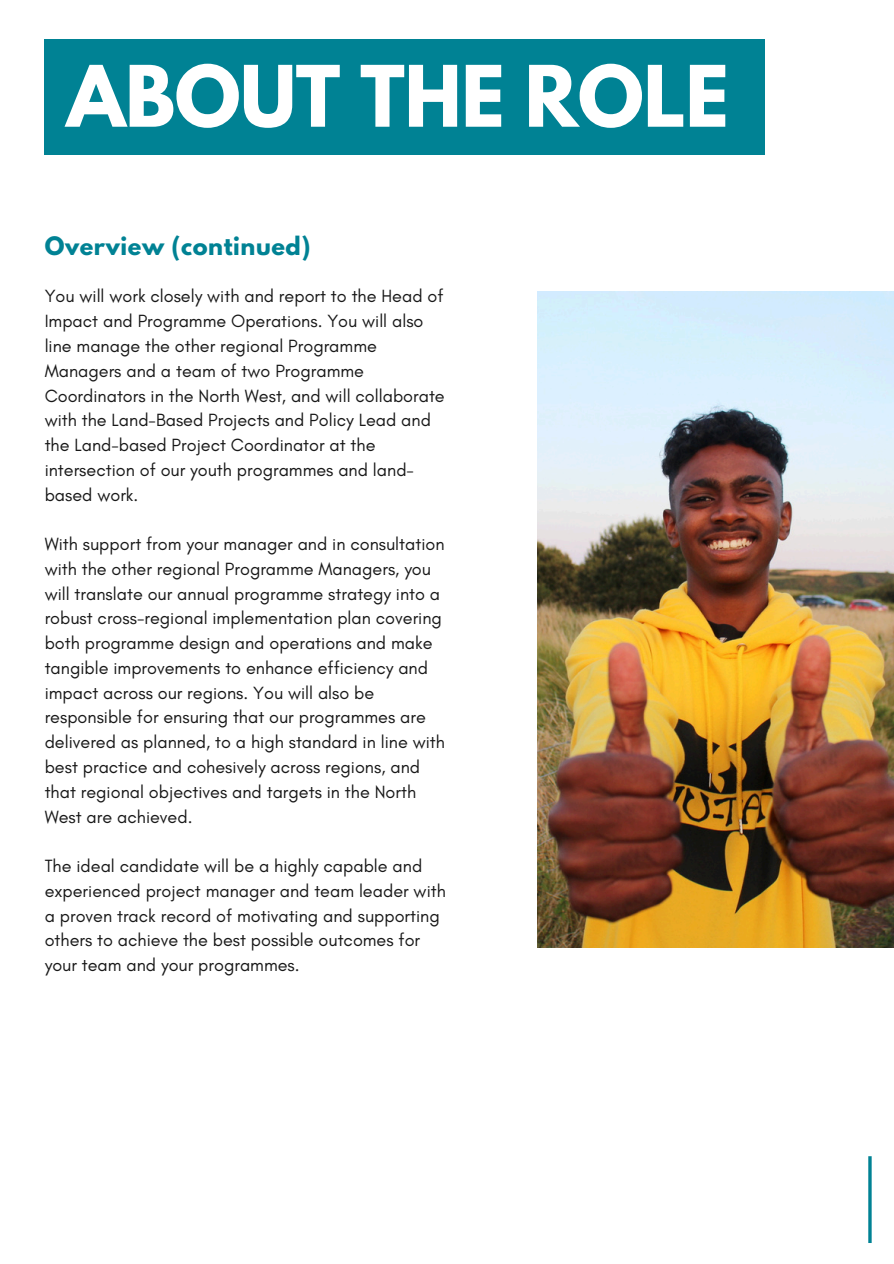
<style>
.page{position:relative;width:894px;height:1264px;background:#fff}
.page>*{position:absolute;margin:0;border:0;box-sizing:border-box;transform-origin:0 0}
.t1{font:700 75px "League Spartan";letter-spacing:-.005em;color:#fff}
.t2{font:700 22.5px "League Spartan";letter-spacing:.025em;color:#008294}
.t3{font:18px/24.8px "Glacial Indifference";color:#181818}
</style>
<div class="page">
<hr style="left:868px;top:1156px;width:3px;height:86px;background:#008294">
<div style="left:45px;top:39px;width:719px;height:116px;background:#008294"></div>
<img style="left:537px;top:292px;width:356px;height:655px">
<h2 class="t1" style="left:67px;top:59px;width:663px">ABOUT THE ROLE</h2>
<p class="t2" style="left:45px;top:235px;width:267px">Overview (continued)</p>
<p class="t3" style="left:45px;top:284px;width:401px">You will work closely with and report to the Head of Impact and Programme Operations. You will also line manage the other regional Programme Managers and a team of two Programme Coordinators in the North West, and will collaborate with the Land-Based Projects and Policy Lead and the Land-based Project Coordinator at the intersection of our youth programmes and land&shy;based work.</p>
<p class="t3" style="left:45px;top:531px;width:401px">With support from your manager and in consultation with the other regional Programme Managers, you will translate our annual programme strategy into a robust cross-regional implementation plan covering both programme design and operations and make tangible improvements to enhance efficiency and impact across our regions. You will also be responsible for ensuring that our programmes are delivered as planned, to a high standard in line with best practice and cohesively across regions, and that regional objectives and targets in the North West are achieved.</p>
<p class="t3" style="left:45px;top:853px;width:402px">The ideal candidate will be a highly capable and experienced project manager and team leader with a proven track record of motivating and supporting others to achieve the best possible outcomes for your team and your programmes.</p>
</div>
